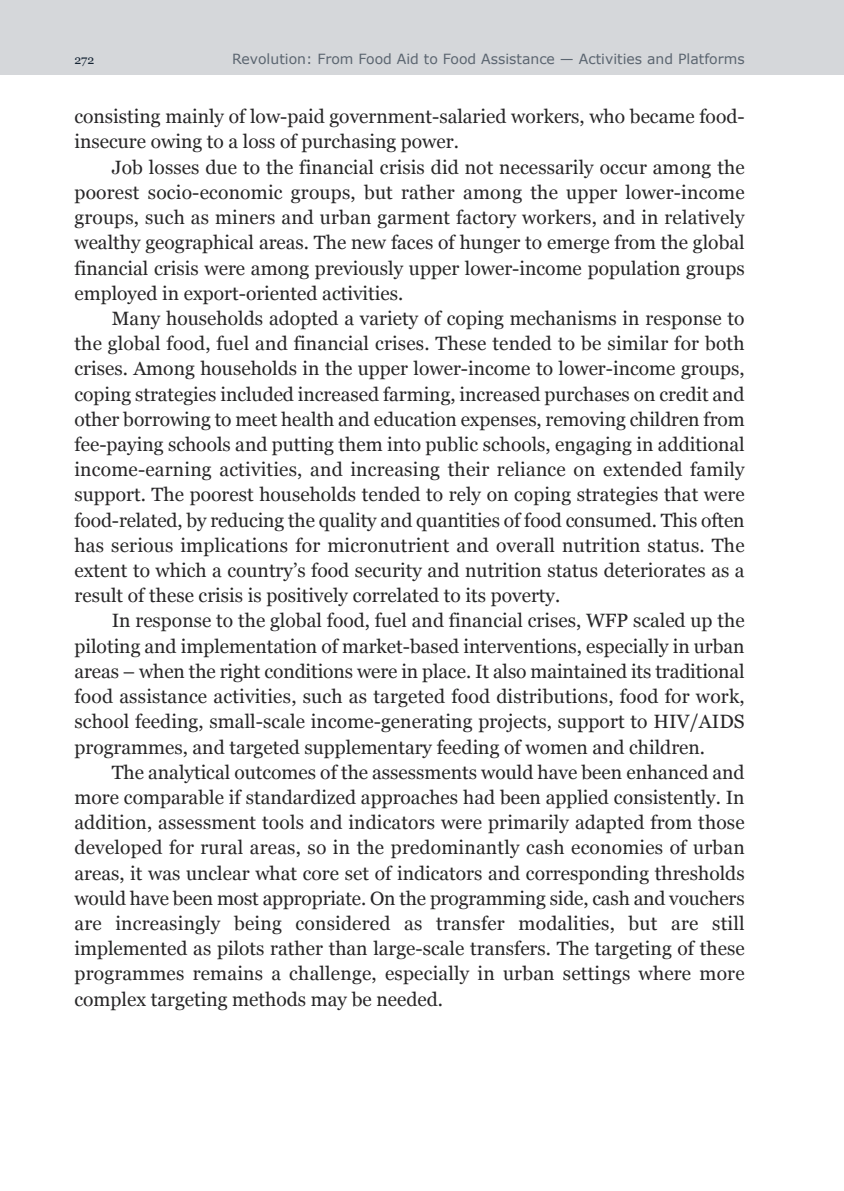
<style>
.page{position:relative;width:844px;height:1191px;background:#fff}
.page>*{position:absolute;margin:0;border:0;box-sizing:border-box;transform-origin:0 0}
.t1{font:19.25px/25.2px "Georgia";color:#272627;text-align:justify}
.t2{font:14px "Verdana";color:#5b6570}
.t3{font:12.25px "Georgia";color:#142333}
</style>
<div class="page">
<div style="left:0;top:0;width:843px;height:74px;background:#d5d7da"></div>
<p class="t3" style="left:74px;top:53px;width:21px">272</p>
<p class="t2" style="left:232px;top:49px;width:514px">Revolution: From Food Aid to Food Assistance — Activities and Platforms</p>
<p class="t1" style="left:74px;top:104px;width:671px">consisting mainly of low-paid government-salaried workers, who became food&shy;insecure owing to a loss of purchasing power.</p>
<p class="t1" style="left:74px;top:154px;width:671px;text-indent:37px">Job losses due to the financial crisis did not necessarily occur among the poorest socio-economic groups, but rather among the upper lower-income groups, such as miners and urban garment factory workers, and in relatively wealthy geographical areas. The new faces of hunger to emerge from the global financial crisis were among previously upper lower-income population groups employed in export-oriented activities.</p>
<p class="t1" style="left:74px;top:306px;width:671px;text-indent:37px">Many households adopted a variety of coping mechanisms in response to the global food, fuel and financial crises. These tended to be similar for both crises. Among households in the upper lower-income to lower-income groups, coping strategies included increased farming, increased purchases on credit and other borrowing to meet health and education expenses, removing children from fee-paying schools and putting them into public schools, engaging in additional income-earning activities, and increasing their reliance on extended family support. The poorest households tended to rely on coping strategies that were food-related, by reducing the quality and quantities of food consumed. This often has serious implications for micronutrient and overall nutrition status. The extent to which a country’s food security and nutrition status deteriorates as a result of these crisis is positively correlated to its poverty.</p>
<p class="t1" style="left:74px;top:608px;width:671px;text-indent:37px">In response to the global food, fuel and financial crises, WFP scaled up the piloting and implementation of market-based interventions, especially in urban areas – when the right conditions were in place. It also maintained its traditional food assistance activities, such as targeted food distributions, food for work, school feeding, small-scale income-generating projects, support to HIV/AIDS programmes, and targeted supplementary feeding of women and children.</p>
<p class="t1" style="left:74px;top:759px;width:671px;text-indent:37px">The analytical outcomes of the assessments would have been enhanced and more comparable if standardized approaches had been applied consistently. In addition, assessment tools and indicators were primarily adapted from those developed for rural areas, so in the predominantly cash economies of urban areas, it was unclear what core set of indicators and corresponding thresholds would have been most appropriate. On the programming side, cash and vouchers are increasingly being considered as transfer modalities, but are still implemented as pilots rather than large-scale transfers. The targeting of these programmes remains a challenge, especially in urban settings where more complex targeting methods may be needed.</p>
</div>
